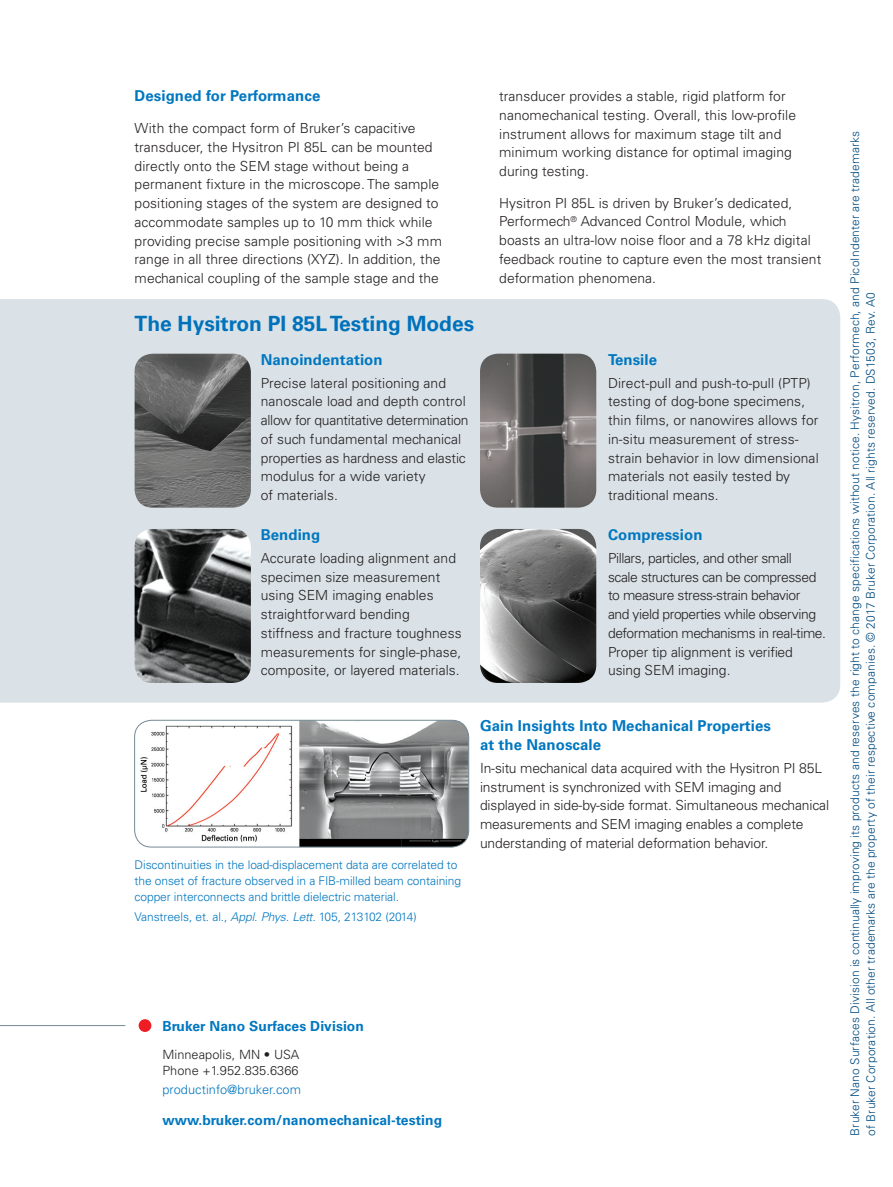
<style>
.page{position:relative;width:893px;height:1187px;background:#fff}
.page>*{position:absolute;margin:0;border:0;box-sizing:border-box;transform-origin:0 0}
.brochure_Headline{font:700 21px "Univers LT Std";color:#0072bc}
.Subhead{font:700 15px/18.8px "Univers LT Std";letter-spacing:.005em;color:#0077c0}
.Body_Copy{font:300 13.8px/18.8px "Univers LT Std";letter-spacing:.005em;color:#231f20}
.Subhead-2{font:300 13.8px/18.8px "Univers LT Std";letter-spacing:-.01em;color:#231f20}
.Body_Copy-2{font:300 13.8px/18.8px "Univers LT Std";letter-spacing:-.03em;color:#231f20}
.Body_Copy-3{font:700 13.8px "Univers LT Std";letter-spacing:.005em;color:#0077c0}
.Body_Copy-4{font:300 12.75px/15.8px "Univers LT Std";letter-spacing:.005em;color:#231f20}
.Body_Copy-5{font:300 12.75px "Univers LT Std";letter-spacing:.005em;color:#0077c0}
.brochure_legend{font:300 12px/15.8px "Univers LT Std";letter-spacing:.01em;color:#004a7f}
.Subhead-3{font:300 12px/15.8px "Univers LT Std";letter-spacing:-.01em;color:#0077c0}
.s1{font-style:italic}
</style>
<div class="page">
<div style="left:0;top:299px;width:840px;height:403px;background:#dae2e7"></div>
<img style="left:135px;top:353px;width:116px;height:154px">
<img style="left:480px;top:353px;width:116px;height:154px">
<img style="left:135px;top:529px;width:116px;height:154px">
<img style="left:480px;top:529px;width:116px;height:154px">
<img style="left:135px;top:721px;width:334px;height:126px">
<div style="left:134px;top:719px;width:335px;height:128px;border:1px solid #738a95;border-radius:17px"></div>
<hr style="left:0;top:1025px;width:125px;height:1px;background:#738a95">
<div style="left:139px;top:1019px;width:12px;height:12px;background:#ee1d23;border-radius:50%"></div>
<p class="Subhead" style="left:135px;top:87px;width:187px">Designed for Performance</p>
<p class="Body_Copy" style="left:135px;top:119px;width:309px">With the compact form of Bruker’s capacitive transducer, the Hysitron PI 85L can be mounted directly onto the SEM stage without being a permanent fixture in the microscope. The sample positioning stages of the system are designed to accommodate samples up to 10 mm thick while providing precise sample positioning with &gt;3 mm range in all three directions (XYZ). In addition, the mechanical coupling of the sample stage and the</p>
<p class="brochure_Headline" style="left:135px;top:311px;width:341px">The Hysitron PI 85L Testing Modes</p>
<p class="Subhead" style="left:261px;top:350px;width:123px">Nanoindentation</p>
<p class="Body_Copy" style="left:261px;top:373px;width:209px">Precise lateral positioning and nanoscale load and depth control allow for quantitative determination of such fundamental mechanical properties as hardness and elastic modulus for a wide variety<br>of materials.</p>
<p class="Subhead" style="left:261px;top:525px;width:61px">Bending</p>
<p class="Body_Copy" style="left:261px;top:548px;width:202px">Accurate loading alignment and specimen size measurement using SEM imaging enables straightforward bending stiffness and fracture toughness measurements for single-phase, composite, or layered materials.</p>
<p class="Body_Copy" style="left:499px;top:87px;width:298px">transducer provides a stable, rigid platform for nanomechanical testing. Overall, this low-profile instrument allows for maximum stage tilt and minimum working distance for optimal imaging during testing.</p>
<p class="Body_Copy" style="left:499px;top:193px;width:324px">Hysitron PI 85L is driven by Bruker’s dedicated, Performech<sup>®</sup> Advanced Control Module, which boasts an ultra-low noise floor and a 78 kHz digital feedback routine to capture even the most transient deformation phenomena.</p>
<p class="Subhead" style="left:608px;top:350px;width:51px">Tensile</p>
<p class="Body_Copy" style="left:608px;top:373px;width:212px">Direct-pull and push-to-pull (PTP) testing of dog-bone specimens, thin films, or nanowires allows for in-situ measurement of stress&shy;strain behavior in low dimensional materials not easily tested by traditional means.</p>
<p class="Subhead" style="left:608px;top:525px;width:96px">Compression</p>
<p class="Body_Copy-2" style="left:608px;top:548px;width:220px">Pillars, particles, and other small<br>scale structures can be compressed to measure stress-strain behavior<br>and yield properties while observing deformation mechanisms in real-time.<br>Proper tip alignment is verified using SEM imaging.</p>
<p class="Subhead-3" style="left:135px;top:856px;width:328px">Discontinuities in the load-displacement data are correlated to the onset of fracture observed in a FIB-milled beam containing copper interconnects and brittle dielectric material.</p>
<p class="Subhead-3" style="left:135px;top:908px;width:284px">Vanstreels, et. al., <span class="s1">Appl. Phys. Lett.</span> 105, 213102 (2014)</p>
<p class="Subhead" style="left:480px;top:716px;width:292px">Gain Insights Into Mechanical Properties at the Nanoscale</p>
<p class="Subhead-2" style="left:480px;top:758px;width:351px">In-situ mechanical data acquired with the Hysitron PI 85L instrument is synchronized with SEM imaging and displayed in side-by-side format. Simultaneous mechanical measurements and SEM imaging enables a complete understanding of material deformation behavior.</p>
<p class="Body_Copy-3" style="left:162px;top:1017px;width:203px">Bruker Nano Surfaces Division</p>
<p class="Body_Copy-4" style="left:162px;top:1046px;width:138px">Minneapolis, MN • USA<br>Phone +1.952.835.6366</p>
<p class="Body_Copy-5" style="left:162px;top:1081px;width:140px">productinfo@bruker.com</p>
<p class="Body_Copy-3" style="left:162px;top:1112px;width:281px">www.bruker.com/nanomechanical-testing</p>
<p class="brochure_legend" style="left:847px;top:1135px;width:1006px;rotate:-90deg">Bruker Nano Surfaces Division is continually improving its products and reserves the right to change specifications without notice. Hysitron, Performech, and PicoIndenter are trademarks of Bruker Corporation. All other trademarks are the property of their respective companies. © 2017 Bruker Corporation. All rights reserved. DS1503, Rev. A0</p>
</div>
